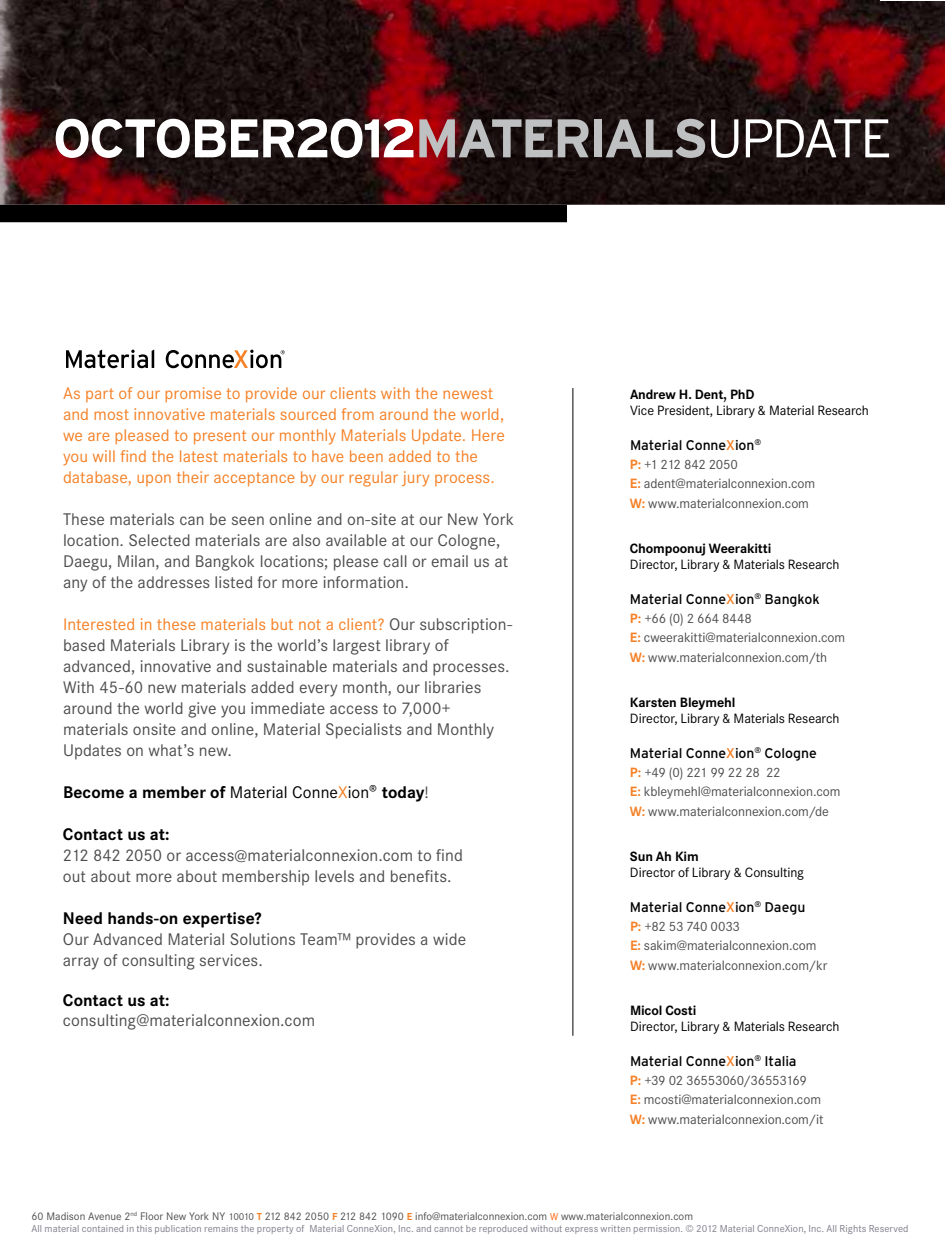
<style>
.page{position:relative;width:945px;height:1260px;background:#fff}
.page>*{position:absolute;margin:0;border:0;box-sizing:border-box;transform-origin:0 0}
.t1{font:700 54.25px "Interstate";letter-spacing:-.055em;color:#fff}
.t2{font:17.5px/21px "Corporate S";letter-spacing:.005em;color:#4d4d4f}
.t3{font:17.5px/21px "Corporate S";letter-spacing:.005em;color:#f58025}
.t4{font:700 17.5px "Corporate S";color:#000}
.t5{font:14px/19.2px "Corporate S";letter-spacing:-.005em;color:#4d4d4f}
.t6{font:14px "Corporate S";letter-spacing:-.005em;color:#000}
.t7{font:14px "Interstate";letter-spacing:-.005em;color:#000}
.t8{font:700 14px "Corporate S";letter-spacing:-.01em;color:#000}
.t9{font:11.38px "Corporate S";color:#4d4d4f}
.t10{font:10.5px "Corporate S";letter-spacing:.005em;color:#7f7d8a}
.s1{color:#bec0c2}
.s2{font-weight:300}
.s3{color:#f58025}
.s4{font-weight:400}
.s5{font-weight:400;color:#f58025}
.s6{font-weight:400;color:#4d4d4f}
.s7{font-weight:700;color:#f58025}
.s8{font-size:10.5px}
.s9{font-weight:700;font-size:10.5px;color:#f58025}
.s10{font-size:10.5px;color:#ff6309}
</style>
<div class="page">
<img style="left:0;top:0;width:945px;height:205px">
<svg style="left:66px;top:350px;width:88px;height:18px"></svg>
<svg style="left:166px;top:350px;width:119px;height:18px"></svg>
<hr style="left:573px;top:388px;width:1px;height:648px;background:#000">
<div style="left:0;top:205px;width:567px;height:17px;background:#000"></div>
<h1 class="t1" style="left:53px;top:108px;width:841px">OCTOBER2012<span class="s1">MATERIALS</span><span class="s2">UPDATE</span></h1>
<p class="t3" style="left:63px;top:383px;width:443px">As part of our promise to provide our clients with the newest and most innovative materials sourced from around the world, we are pleased to present our monthly Materials Update. Here you will find the latest materials to have been added to the database, upon their acceptance by our regular jury process.</p>
<p class="t2" style="left:63px;top:509px;width:453px">These materials can be seen online and on-site at our New York location. Selected materials are also available at our Cologne, Daegu, Milan, and Bangkok locations; please call or email us at any of the addresses listed for more information.</p>
<p class="t2" style="left:63px;top:614px;width:451px"><span class="s3">Interested in these materials but not a client?</span> Our subscription&shy;based Materials Library is the world’s largest library of advanced, innovative and sustainable materials and processes.<br>With 45-60 new materials added every month, our libraries around the world give you immediate access to 7,000+ materials onsite and online, Material Specialists and Monthly Updates on what’s new.</p>
<p class="t4" style="left:63px;top:782px;width:367px">Become a member of <span class="s4">Material Conne</span><span class="s5">X</span><span class="s4">ion®</span> today<span class="s6">!</span></p>
<p class="t4" style="left:63px;top:824px;width:108px">Contact us at:</p>
<p class="t2" style="left:63px;top:845px;width:401px">212 842 2050 or access@materialconnexion.com to find out about more about membership levels and benefits.</p>
<p class="t4" style="left:63px;top:908px;width:200px">Need hands-on expertise?</p>
<p class="t2" style="left:63px;top:929px;width:405px">Our Advanced Material Solutions Team™ provides a wide array of consulting services.</p>
<p class="t4" style="left:63px;top:990px;width:108px">Contact us at:</p>
<p class="t2" style="left:63px;top:1009px;width:254px">consulting@materialconnexion.com</p>
<p class="t8" style="left:630px;top:386px;width:126px">Andrew H. Dent, PhD</p>
<p class="t6" style="left:630px;top:402px;width:241px">Vice President, Library &amp; Material Research</p>
<p class="t7" style="left:630px;top:437px;width:133px">Material Conne<span class="s3">X</span>ion<sup>®</sup></p>
<p class="t5" style="left:630px;top:455px;width:187px"><span class="s7">P:</span> +1 212 842 2050<br><span class="s7">E:</span> adent@materialconnexion.com<br><span class="s7">W:</span> www.materialconnexion.com</p>
<p class="t8" style="left:630px;top:540px;width:143px">Chompoonuj Weerakitti</p>
<p class="t6" style="left:630px;top:556px;width:211px">Director, Library &amp; Materials Research</p>
<p class="t7" style="left:630px;top:591px;width:191px">Material Conne<span class="s3">X</span>ion<sup>®</sup> Bangkok</p>
<p class="t5" style="left:630px;top:609px;width:217px"><span class="s7">P:</span> +66 (0) 2 664 8448<br><span class="s7">E:</span> cweerakitti@materialconnexion.com<br><span class="s7">W:</span> www.materialconnexion.com/th</p>
<p class="t8" style="left:630px;top:694px;width:107px">Karsten Bleymehl</p>
<p class="t6" style="left:630px;top:710px;width:211px">Director, Library &amp; Materials Research</p>
<p class="t7" style="left:630px;top:745px;width:188px">Material Conne<span class="s3">X</span>ion<sup>®</sup> Cologne</p>
<p class="t5" style="left:630px;top:763px;width:212px"><span class="s7">P:</span> +49 (0) 221 99 22 28 22<br><span class="s7">E:</span> kbleymehl@materialconnexion.com<br><span class="s7">W:</span> www.materialconnexion.com/de</p>
<p class="t8" style="left:630px;top:848px;width:70px">Sun Ah Kim</p>
<p class="t6" style="left:630px;top:864px;width:176px">Director of Library &amp; Consulting</p>
<p class="t7" style="left:630px;top:899px;width:177px">Material Conne<span class="s3">X</span>ion<sup>®</sup> Daegu</p>
<p class="t5" style="left:630px;top:917px;width:199px"><span class="s7">P:</span> +82 53 740 0033<br><span class="s7">E:</span> sakim@materialconnexion.com<br><span class="s7">W:</span> www.materialconnexion.com/kr</p>
<p class="t8" style="left:630px;top:1002px;width:68px">Micol Costi</p>
<p class="t6" style="left:630px;top:1018px;width:211px">Director, Library &amp; Materials Research</p>
<p class="t7" style="left:630px;top:1053px;width:168px">Material Conne<span class="s3">X</span>ion<sup>®</sup> Italia</p>
<p class="t5" style="left:630px;top:1071px;width:195px"><span class="s7">P:</span> +39 02 36553060/36553169<br><span class="s7">E:</span> mcosti@materialconnexion.com<br><span class="s7">W:</span> www.materialconnexion.com/it</p>
<p class="t9" style="left:32px;top:1209px;width:663px">60 Madison Avenue 2<sup>nd</sup> Floor New York NY <span class="s8">10010</span> <span class="s9">T</span> 212 842 2050 <span class="s9">F</span> 212 842 1090 <span class="s9">E</span> info@materialconnexion.com <span class="s10">W</span> www.materialconnexion.com</p>
<p class="t10" style="left:32px;top:1222px;width:879px">All material contained in this publication remains the property of Material ConneXion, Inc. and cannot be reproduced without express written permission. © 2012 Material ConneXion, Inc. All Rights Reserved</p>
</div>
